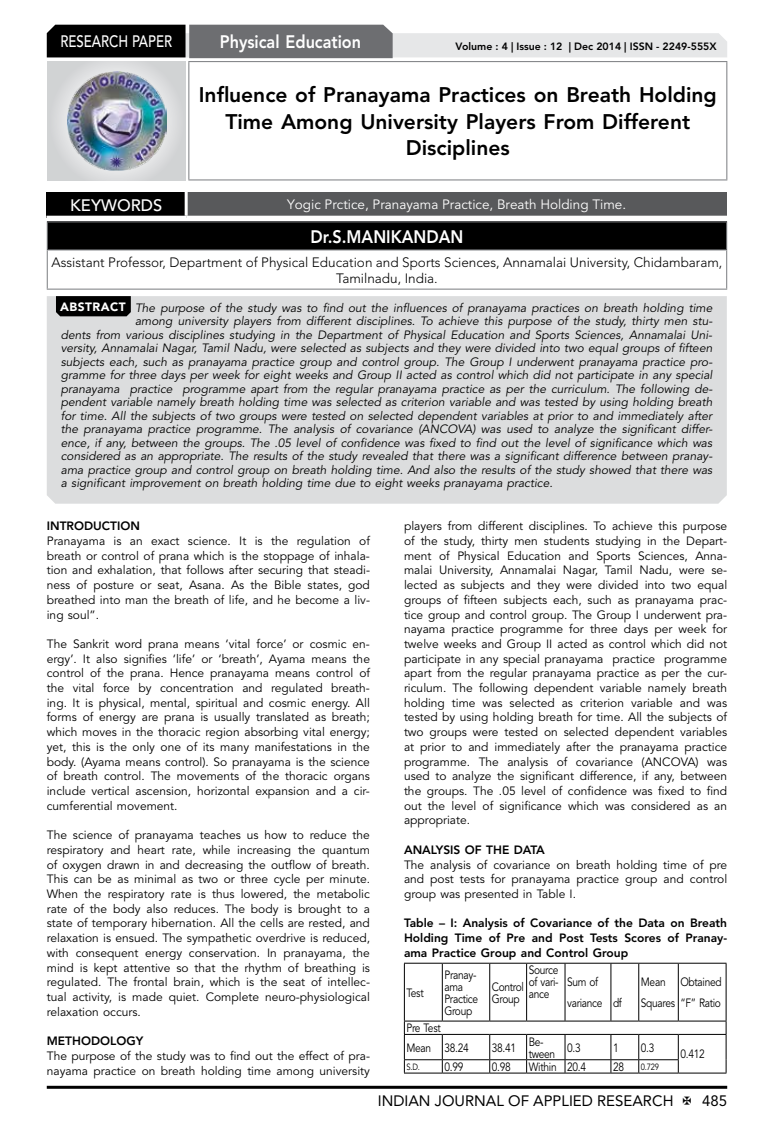
<style>
.page{position:relative;width:774px;height:1136px;background:#fff}
.page>*{position:absolute;margin:0;border:0;box-sizing:border-box;transform-origin:0 0}
.t1{font:800 21px/26.2px "Avenir LT Std";color:#000;text-align:center}
.t2{font:800 18px "Avenir LT Std";color:#fff;scale:.9 1}
.t3{font:500 16.5px "Avenir LT Std";color:#fff;scale:.8 1}
.t4{font:500 16.5px "Avenir LT Std";color:#fff}
.t5{font:15px "Avenir LT Std";color:#000}
.t6{font:300 13.5px/16.2px "Avenir LT Std";color:#000;text-align:center}
.t7{font:13.5px "Avenir LT Std";color:#fff}
.t8{font:12px/14.7px "Avenir LT Std";color:#000;text-align:justify}
.t9{font:italic 12px "Avenir LT Std";color:#000}
.t10{font:800 12px/14.7px "Avenir LT Std";color:#000;text-align:justify}
.t11{font:12px/12px "Avenir LT Std";letter-spacing:-.03em;color:#000;scale:.85 1}
.t12{font:12px/12px "Avenir LT Std";color:#000;text-align:justify;scale:.85 1}
.t13{font:800 10.5px "Avenir LT Std";color:#000}
.t14{font:9px "Avenir LT Std";color:#000;scale:.85 1}
.s1{font-weight:900;font-style:normal;color:#fff}
</style>
<div class="page">
<hr style="left:47px;top:1085px;width:680px;height:3px;background:#000">
<div style="left:48px;top:62px;width:137px;height:118px;background:linear-gradient(to right,#d9dadb,#d9dadb)"></div>
<img style="left:68px;top:71px;width:99px;height:100px">
<svg style="left:47px;top:25px;width:680px;height:33px;background:#979899"></svg>
<hr style="left:188px;top:61px;width:539px;height:1px;background:#808285">
<hr style="left:188px;top:62px;width:1px;height:117px;background:#808285">
<hr style="left:726px;top:62px;width:1px;height:117px;background:#808285">
<hr style="left:188px;top:179px;width:539px;height:1px;background:#808285">
<div style="left:47px;top:222px;width:680px;height:28px;background:#000"></div>
<hr style="left:47px;top:221px;width:680px;height:1px;background:#808285">
<svg style="left:47px;top:222px;width:1px;height:27px"></svg>
<svg style="left:726px;top:222px;width:1px;height:27px"></svg>
<hr style="left:47px;top:249px;width:680px;height:1px;background:#808285">
<hr style="left:47px;top:250px;width:1px;height:38px;background:#808285">
<hr style="left:726px;top:250px;width:1px;height:38px;background:#808285">
<hr style="left:47px;top:288px;width:680px;height:1px;background:#808285">
<div style="left:47px;top:296px;width:680px;height:207px;background:#dcddde"></div>
<svg style="left:56px;top:296px;width:75px;height:20px"></svg>
<div style="left:46px;top:192px;width:140px;height:25px;background:#000"></div>
<div style="left:186px;top:192px;width:541px;height:25px;background:#58595b"></div>
<hr style="left:185px;top:192px;width:3px;height:24px;background:#fff">
<hr style="left:46px;top:216px;width:140px;height:3px;background:#fff">
<hr style="left:186px;top:216px;width:541px;height:3px;background:#fff">
<svg style="left:404px;top:962px;width:323px;height:111px"></svg>
<h3 class="t3" style="left:60px;top:32px;width:139px">RESEARCH PAPER</h3>
<h2 class="t2" style="left:220px;top:31px;width:159px">Physical Education</h2>
<p class="t13" style="left:456px;top:41px;width:262px">Volume : 4 | Issue : 12 | Dec 2014 | ISSN - 2249-555X</p>
<h1 class="t1" style="left:199px;top:82px;width:519px">Influence of Pranayama Practices on Breath Holding<br>Time Among University Players From Different<br>Disciplines</h1>
<h3 class="t4" style="left:70px;top:195px;width:94px">KEYWORDS</h3>
<p class="t7" style="left:287px;top:196px;width:340px">Yogic Prctice, Pranayama Practice, Breath Holding Time.</p>
<h2 class="t2" style="left:311px;top:226px;width:171px">Dr.S.MANIKANDAN</h2>
<p class="t6" style="left:52px;top:254px;width:672px">Assistant Professor, Department of Physical Education and Sports Sciences, Annamalai University, Chidambaram,<br>Tamilnadu, India.</p>
<p class="t9" style="left:60px;top:300px;width:654px"><span class="s1">ABSTRACT</span> The purpose of the study was to find out the influences of pranayama practices on breath holding time</p>
<p class="t9" style="left:135px;top:314px;width:579px">among university players from different disciplines. To achieve this purpose of the study, thirty men stu-</p>
<p class="t9" style="left:61px;top:327px;width:653px">dents from various disciplines studying in the Department of Physical Education and Sports Sciences, Annamalai Uni-</p>
<p class="t9" style="left:61px;top:341px;width:653px">versity, Annamalai Nagar, Tamil Nadu, were selected as subjects and they were divided into two equal groups of fifteen</p>
<p class="t9" style="left:61px;top:354px;width:653px">subjects each, such as pranayama practice group and control group. The Group I underwent pranayama practice pro-</p>
<p class="t9" style="left:61px;top:368px;width:653px">gramme for three days per week for eight weeks and Group II acted as control which did not participate in any special</p>
<p class="t9" style="left:61px;top:381px;width:653px">pranayama practice programme apart from the regular pranayama practice as per the curriculum. The following de-</p>
<p class="t9" style="left:61px;top:395px;width:653px">pendent variable namely breath holding time was selected as criterion variable and was tested by using holding breath</p>
<p class="t9" style="left:61px;top:408px;width:653px">for time. All the subjects of two groups were tested on selected dependent variables at prior to and immediately after</p>
<p class="t9" style="left:61px;top:422px;width:653px">the pranayama practice programme. The analysis of covariance (ANCOVA) was used to analyze the significant differ-</p>
<p class="t9" style="left:61px;top:435px;width:653px">ence, if any, between the groups. The .05 level of confidence was fixed to find out the level of significance which was</p>
<p class="t9" style="left:61px;top:449px;width:653px">considered as an appropriate. The results of the study revealed that there was a significant difference between pranay-</p>
<p class="t9" style="left:61px;top:462px;width:653px">ama practice group and control group on breath holding time. And also the results of the study showed that there was</p>
<p class="t9" style="left:61px;top:476px;width:493px">a significant improvement on breath holding time due to eight weeks pranayama practice.</p>
<p class="t10" style="left:47px;top:518px;width:95px">INTRODUCTION</p>
<p class="t8" style="left:47px;top:533px;width:325px">Pranayama is an exact science. It is the regulation of breath or control of prana which is the stoppage of inhala&shy;tion and exhalation, that follows after securing that steadi&shy;ness of posture or seat, Asana. As the Bible states, god breathed into man the breath of life, and he become a liv&shy;ing soul”.</p>
<p class="t8" style="left:47px;top:636px;width:325px">The Sankrit word prana means ‘vital force’ or cosmic en&shy;ergy’. It also signifies ‘life’ or ‘breath’, Ayama means the control of the prana. Hence pranayama means control of the vital force by concentration and regulated breath&shy;ing. It is physical, mental, spiritual and cosmic energy. All forms of energy are prana is usually translated as breath; which moves in the thoracic region absorbing vital energy; yet, this is the only one of its many manifestations in the body. (Ayama means control). So pranayama is the science of breath control. The movements of the thoracic organs include vertical ascension, horizontal expansion and a cir&shy;cumferential movement.</p>
<p class="t8" style="left:47px;top:827px;width:325px">The science of pranayama teaches us how to reduce the respiratory and heart rate, while increasing the quantum of oxygen drawn in and decreasing the outflow of breath.<br>This can be as minimal as two or three cycle per minute.<br>When the respiratory rate is thus lowered, the metabolic rate of the body also reduces. The body is brought to a state of temporary hibernation. All the cells are rested, and relaxation is ensued. The sympathetic overdrive is reduced, with consequent energy conservation. In pranayama, the mind is kept attentive so that the rhythm of breathing is regulated. The frontal brain, which is the seat of intellec&shy;tual activity, is made quiet. Complete neuro-physiological relaxation occurs.</p>
<p class="t10" style="left:47px;top:1033px;width:98px">METHODOLOGY</p>
<p class="t8" style="left:47px;top:1048px;width:325px">The purpose of the study was to find out the effect of pra&shy;nayama practice on breath holding time among university</p>
<p class="t8" style="left:404px;top:519px;width:325px">players from different disciplines. To achieve this purpose of the study, thirty men students studying in the Depart&shy;ment of Physical Education and Sports Sciences, Anna&shy;malai University, Annamalai Nagar, Tamil Nadu, were se&shy;lected as subjects and they were divided into two equal groups of fifteen subjects each, such as pranayama prac&shy;tice group and control group. The Group I underwent pra&shy;nayama practice programme for three days per week for twelve weeks and Group II acted as control which did not participate in any special pranayama practice programme apart from the regular pranayama practice as per the cur&shy;riculum. The following dependent variable namely breath holding time was selected as criterion variable and was tested by using holding breath for time. All the subjects of two groups were tested on selected dependent variables at prior to and immediately after the pranayama practice programme. The analysis of covariance (ANCOVA) was used to analyze the significant difference, if any, between the groups. The .05 level of confidence was fixed to find out the level of significance which was considered as an appropriate.</p>
<p class="t10" style="left:404px;top:842px;width:142px">ANALYSIS OF THE DATA</p>
<p class="t8" style="left:404px;top:857px;width:325px">The analysis of covariance on breath holding time of pre and post tests for pranayama practice group and control group was presented in Table I.</p>
<p class="t10" style="left:404px;top:915px;width:325px">Table – I: Analysis of Covariance of the Data on Breath Holding Time of Pre and Post Tests Scores of Pranay&shy;ama Practice Group and Control Group</p>
<p class="t12" style="left:406px;top:986px;width:22px">Test</p>
<p class="t12" style="left:529px;top:964px;width:37px">Source of vari&shy;ance</p>
<p class="t11" style="left:567px;top:972px;width:66px;line-height:20.5px">Sum of variance df</p>
<p class="t11" style="left:641px;top:972px;width:96px;line-height:20.5px">Mean<br>Squares “F” Ratio</p>
<p class="t11" style="left:444px;top:968px;width:41px">Pranay&shy;ama<br>Practice<br>Group</p>
<p class="t11" style="left:492px;top:980px;width:39px">Control<br>Group</p>
<p class="t11" style="left:680px;top:976px;width:50px">Obtained</p>
<p class="t11" style="left:406px;top:1018px;width:75px;line-height:19.4px">Pre Test<br>Mean 38.24</p>
<p class="t12" style="left:492px;top:1041px;width:30px">38.41</p>
<p class="t12" style="left:529px;top:1035px;width:33px">Be&shy;tween</p>
<p class="t12" style="left:567px;top:1041px;width:17px">0.3</p>
<p class="t12" style="left:613px;top:1041px;width:8px">1</p>
<p class="t12" style="left:641px;top:1041px;width:17px">0.3</p>
<p class="t14" style="left:406px;top:1061px;width:17px">S.D.</p>
<p class="t12" style="left:444px;top:1060px;width:24px">0.99</p>
<p class="t12" style="left:492px;top:1060px;width:24px">0.98</p>
<p class="t11" style="left:529px;top:1060px;width:69px">Within 20.4</p>
<p class="t12" style="left:613px;top:1060px;width:14px">28</p>
<p class="t14" style="left:641px;top:1061px;width:23px">0.729</p>
<p class="t12" style="left:680px;top:1048px;width:30px">0.412</p>
<p class="t5" style="left:378px;top:1091px;width:297px">INDIAN JOURNAL OF APPLIED RESEARCH</p>
<p class="t5" style="left:702px;top:1091px;width:27px">485</p>
</div>
